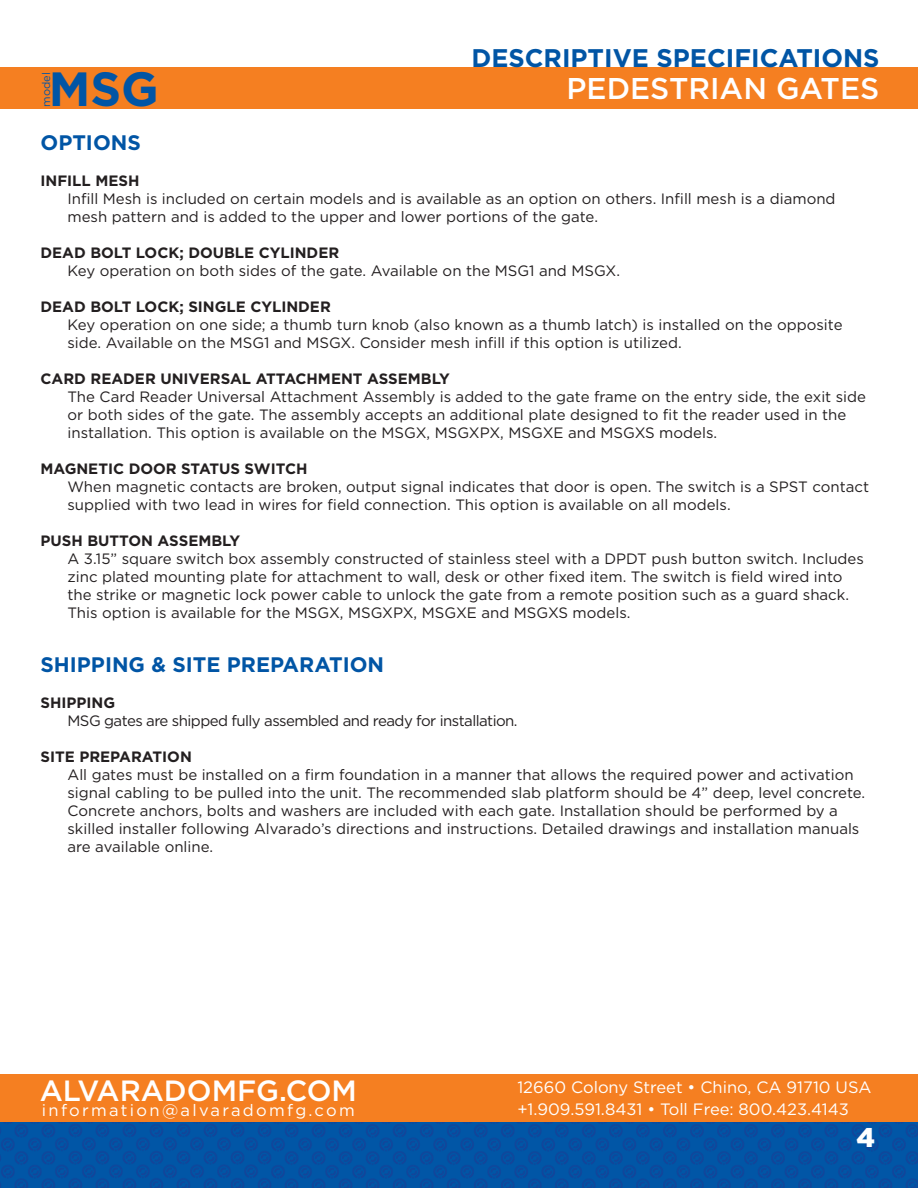
<style>
.page{position:relative;width:918px;height:1188px;background:#fff}
.page>*{position:absolute;margin:0;border:0;box-sizing:border-box;transform-origin:0 0}
.t1{font:700 48px "Gotham";color:#0155a5}
.t2{font:500 30px "Gotham";color:#fff}
.t3{font:500 29.25px "Gotham";color:#fff}
.t4{font:900 27px "Gotham";color:#fff}
.t5{font:700 25.5px "Gotham";color:#0155a5}
.t6{font:700 21px "Gotham";color:#0155a5}
.t7{font:16.5px "Gotham";color:#fff}
.t8{font:16.5px "Gotham";letter-spacing:.14em;color:#fff}
.t9{font:15px/18px "Gotham";color:#231f20}
.t10{font:700 15px "Gotham";color:#231f20}
.t11{font:15px "Gotham";letter-spacing:-.035em;color:#231f20}
.t12{font:11.1px "Gotham";color:#0155a5}
</style>
<div class="page">
<img style="left:0;top:1122px;width:918px;height:66px">
<div style="left:0;top:67px;width:918px;height:41px;background:#f57f21"></div>
<div style="left:0;top:1074px;width:918px;height:48px;background:#f57f21"></div>
<p class="t1" style="left:49px;top:58px;width:112px">MSG</p>
<p class="t12" style="left:39px;top:107px;width:36px;rotate:-90deg">model</p>
<p class="t5" style="left:471px;top:41px;width:410px">DESCRIPTIVE SPECIFICATIONS</p>
<p class="t2" style="left:567px;top:68px;width:314px">PEDESTRIAN GATES</p>
<p class="t6" style="left:40px;top:129px;width:102px">OPTIONS</p>
<p class="t10" style="left:40px;top:171px;width:100px">INFILL MESH</p>
<p class="t9" style="left:68px;top:190px;width:770px">Infill Mesh is included on certain models and is available as an option on others. Infill mesh is a diamond mesh pattern and is added to the upper and lower portions of the gate.</p>
<p class="t10" style="left:40px;top:243px;width:300px">DEAD BOLT LOCK; DOUBLE CYLINDER</p>
<p class="t9" style="left:68px;top:262px;width:554px">Key operation on both sides of the gate. Available on the MSG1 and MSGX.</p>
<p class="t10" style="left:40px;top:297px;width:292px">DEAD BOLT LOCK; SINGLE CYLINDER</p>
<p class="t9" style="left:68px;top:316px;width:777px">Key operation on one side; a thumb turn knob (also known as a thumb latch) is installed on the opposite side. Available on the MSG1 and MSGX. Consider mesh infill if this option is utilized.</p>
<p class="t10" style="left:40px;top:369px;width:411px">CARD READER UNIVERSAL ATTACHMENT ASSEMBLY</p>
<p class="t9" style="left:68px;top:388px;width:800px">The Card Reader Universal Attachment Assembly is added to the gate frame on the entry side, the exit side or both sides of the gate. The assembly accepts an additional plate designed to fit the reader used in the installation. This option is available on the MSGX, MSGXPX, MSGXE and MSGXS models.</p>
<p class="t10" style="left:40px;top:459px;width:269px">MAGNETIC DOOR STATUS SWITCH</p>
<p class="t9" style="left:68px;top:478px;width:803px">When magnetic contacts are broken, output signal indicates that door is open. The switch is a SPST contact</p>
<p class="t9" style="left:68px;top:496px;width:665px">supplied with two lead in wires for field connection. This option is available on all models.</p>
<p class="t10" style="left:40px;top:531px;width:201px">PUSH BUTTON ASSEMBLY</p>
<p class="t9" style="left:68px;top:550px;width:798px">A 3.15” square switch box assembly constructed of stainless steel with a DPDT push button switch. Includes zinc plated mounting plate for attachment to wall, desk or other fixed item. The switch is field wired into the strike or magnetic lock power cable to unlock the gate from a remote position such as a guard shack.<br>This option is available for the MSGX, MSGXPX, MSGXE and MSGXS models.</p>
<p class="t6" style="left:40px;top:651px;width:345px">SHIPPING &amp; SITE PREPARATION</p>
<p class="t10" style="left:40px;top:693px;width:76px">SHIPPING</p>
<p class="t11" style="left:68px;top:712px;width:452px">MSG gates are shipped fully assembled and ready for installation.</p>
<p class="t10" style="left:40px;top:747px;width:153px">SITE PREPARATION</p>
<p class="t9" style="left:68px;top:766px;width:799px">All gates must be installed on a firm foundation in a manner that allows the required power and activation signal cabling to be pulled into the unit. The recommended slab platform should be 4” deep, level concrete.<br>Concrete anchors, bolts and washers are included with each gate. Installation should be performed by a skilled installer following Alvarado’s directions and instructions. Detailed drawings and installation manuals are available online.</p>
<p class="t3" style="left:40px;top:1072px;width:319px">ALVARADOMFG.COM</p>
<p class="t8" style="left:42px;top:1100px;width:314px">information@alvaradomfg.com</p>
<p class="t7" style="left:517px;top:1076px;width:356px">12660 Colony Street • Chino, CA 91710 USA</p>
<p class="t7" style="left:517px;top:1099px;width:333px">+1.909.591.8431 • Toll Free: 800.423.4143</p>
<h3 class="t4" style="left:856px;top:1119px;width:20px">4</h3>
</div>
